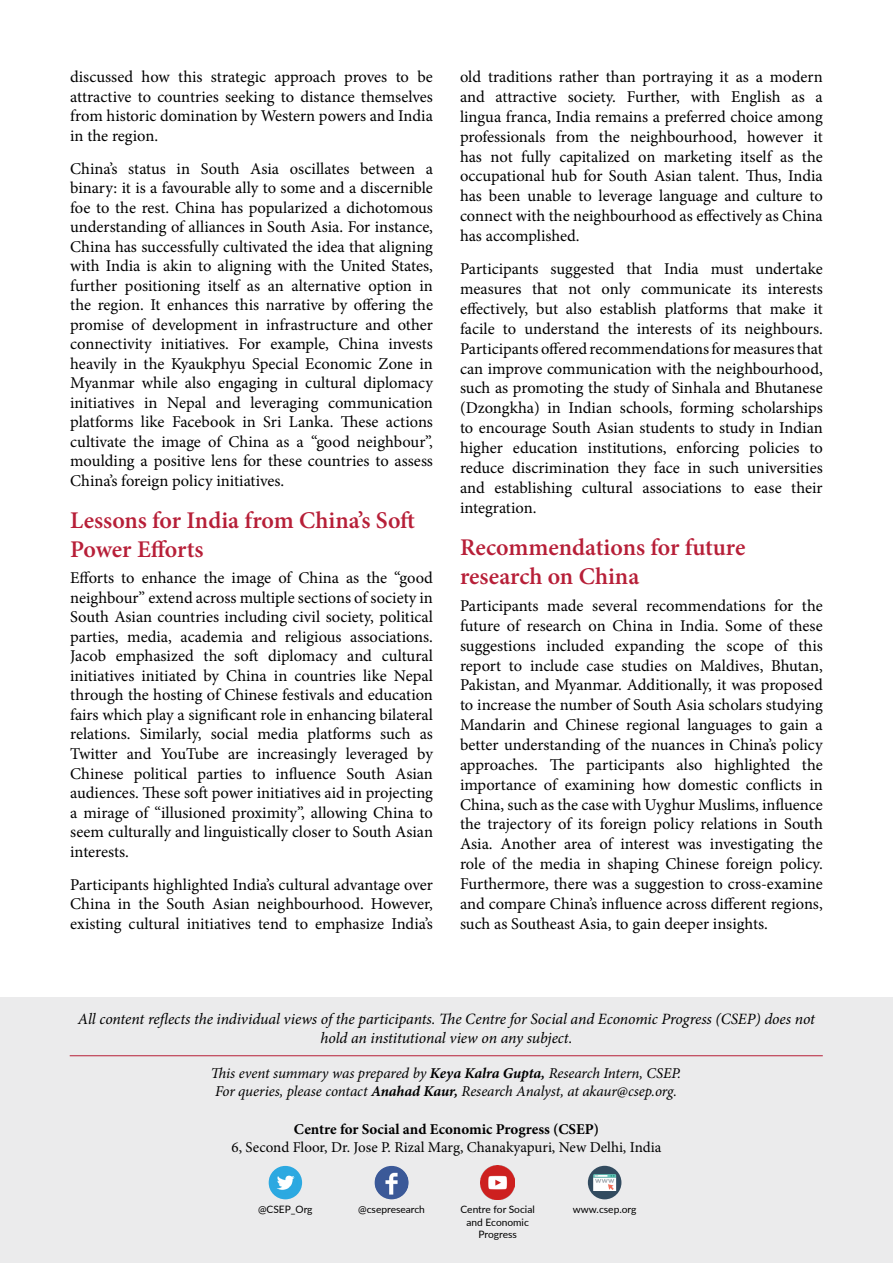
<style>
.page{position:relative;width:893px;height:1263px;background:#fff}
.page>*{position:absolute;margin:0;border:0;box-sizing:border-box;transform-origin:0 0}
.Sub-Head{font:600 24px/28.8px "Minion Pro";color:#b71f38}
.Body_Copy{font:16.5px/19.8px "Minion Pro";color:#000;text-align:justify}
.t1{font:italic 15.75px/18.9px "Minion Pro";letter-spacing:-.005em;color:#000;text-align:center}
.t2{font:italic 15px "Minion Pro";letter-spacing:-.01em;color:#000}
.t3{font:15px "Minion Pro";color:#000}
.t4{font:700 15px "Minion Pro";color:#000}
.t5{font:10.2px/12.3px "Lato";color:#000;text-align:center}
.s1{font-weight:700}
</style>
<div class="page">
<div style="left:0;top:1080px;width:893px;height:183px;background:#ebebec"></div>
<div style="left:0;top:998px;width:893px;height:82px;background:#ebebec"></div>
<hr style="left:70px;top:1055px;width:753px;height:1px;background:#b71f38">
<img style="left:481px;top:1166px;width:33px;height:33px">
<img style="left:269px;top:1166px;width:33px;height:33px;border-radius:17px">
<img style="left:375px;top:1166px;width:34px;height:33px;border-radius:17px">
<div style="left:588px;top:1166px;width:33px;height:33px;background:#324b5f;border-radius:50%"></div>
<svg style="left:593px;top:1174px;width:23px;height:17px"></svg>
<p class="Body_Copy" style="left:70px;top:67px;width:364px">discussed how this strategic approach proves to be attractive to countries seeking to distance themselves from historic domination by Western powers and India in the region.</p>
<p class="Body_Copy" style="left:70px;top:159px;width:364px">China’s status in South Asia oscillates between a binary: it is a favourable ally to some and a discernible foe to the rest. China has popularized a dichotomous understanding of alliances in South Asia. For instance, China has successfully cultivated the idea that aligning with India is akin to aligning with the United States, further positioning itself as an alternative option in the region. It enhances this narrative by offering the promise of development in infrastructure and other connectivity initiatives. For example, China invests heavily in the Kyaukphyu Special Economic Zone in Myanmar while also engaging in cultural diplomacy initiatives in Nepal and leveraging communication platforms like Facebook in Sri Lanka. These actions cultivate the image of China as a “good neighbour”, moulding a positive lens for these countries to assess China’s foreign policy initiatives.</p>
<p class="Sub-Head" style="left:70px;top:506px;width:346px">Lessons for India from China’s Soft<br>Power Efforts</p>
<p class="Body_Copy" style="left:70px;top:568px;width:364px">Efforts to enhance the image of China as the “good neighbour” extend across multiple sections of society in South Asian countries including civil society, political parties, media, academia and religious associations.<br>Jacob emphasized the soft diplomacy and cultural initiatives initiated by China in countries like Nepal through the hosting of Chinese festivals and education fairs which play a significant role in enhancing bilateral relations. Similarly, social media platforms such as Twitter and YouTube are increasingly leveraged by Chinese political parties to influence South Asian audiences. These soft power initiatives aid in projecting a mirage of “illusioned proximity”, allowing China to seem culturally and linguistically closer to South Asian interests.</p>
<p class="Body_Copy" style="left:70px;top:875px;width:364px">Participants highlighted India’s cultural advantage over China in the South Asian neighbourhood. However, existing cultural initiatives tend to emphasize India’s</p>
<p class="Body_Copy" style="left:460px;top:67px;width:364px">old traditions rather than portraying it as a modern and attractive society. Further, with English as a lingua franca, India remains a preferred choice among professionals from the neighbourhood, however it has not fully capitalized on marketing itself as the occupational hub for South Asian talent. Thus, India has been unable to leverage language and culture to connect with the neighbourhood as effectively as China has accomplished.</p>
<p class="Body_Copy" style="left:460px;top:259px;width:364px">Participants suggested that India must undertake measures that not only communicate its interests effectively, but also establish platforms that make it facile to understand the interests of its neighbours.<br>Participants offered recommendations for measures that can improve communication with the neighbourhood, such as promoting the study of Sinhala and Bhutanese (Dzongkha) in Indian schools, forming scholarships to encourage South Asian students to study in Indian higher education institutions, enforcing policies to reduce discrimination they face in such universities and establishing cultural associations to ease their integration.</p>
<p class="Sub-Head" style="left:460px;top:533px;width:287px">Recommendations for future research on China</p>
<p class="Body_Copy" style="left:460px;top:596px;width:364px">Participants made several recommendations for the future of research on China in India. Some of these suggestions included expanding the scope of this report to include case studies on Maldives, Bhutan, Pakistan, and Myanmar. Additionally, it was proposed to increase the number of South Asia scholars studying Mandarin and Chinese regional languages to gain a better understanding of the nuances in China’s policy approaches. The participants also highlighted the importance of examining how domestic conflicts in China, such as the case with Uyghur Muslims, influence the trajectory of its foreign policy relations in South Asia. Another area of interest was investigating the role of the media in shaping Chinese foreign policy.<br>Furthermore, there was a suggestion to cross-examine and compare China’s influence across different regions, such as Southeast Asia, to gain deeper insights.</p>
<p class="t1" style="left:78px;top:1009px;width:739px">All content reflects the individual views of the participants. The Centre for Social and Economic Progress (CSEP) does not hold an institutional view on any subject.</p>
<p class="t2" style="left:211px;top:1063px;width:472px">This event summary was prepared by <span class="s1">Keya Kalra Gupta,</span> Research Intern, CSEP.</p>
<p class="t2" style="left:215px;top:1081px;width:463px">For queries, please contact <span class="s1">Anahad Kaur,</span> Research Analyst, at akaur@csep.org.</p>
<p class="t4" style="left:294px;top:1119px;width:307px">Centre for Social and Economic Progress (CSEP)</p>
<p class="t3" style="left:232px;top:1137px;width:431px">6, Second Floor, Dr. Jose P. Rizal Marg, Chanakyapuri, New Delhi, India</p>
<p class="t5" style="left:258px;top:1203px;width:56px">@CSEP_Org</p>
<p class="t5" style="left:358px;top:1203px;width:68px">@csepresearch</p>
<p class="t5" style="left:461px;top:1203px;width:76px">Centre for Social and Economic<br>Progress</p>
<p class="t5" style="left:573px;top:1203px;width:65px">www.csep.org</p>
</div>
